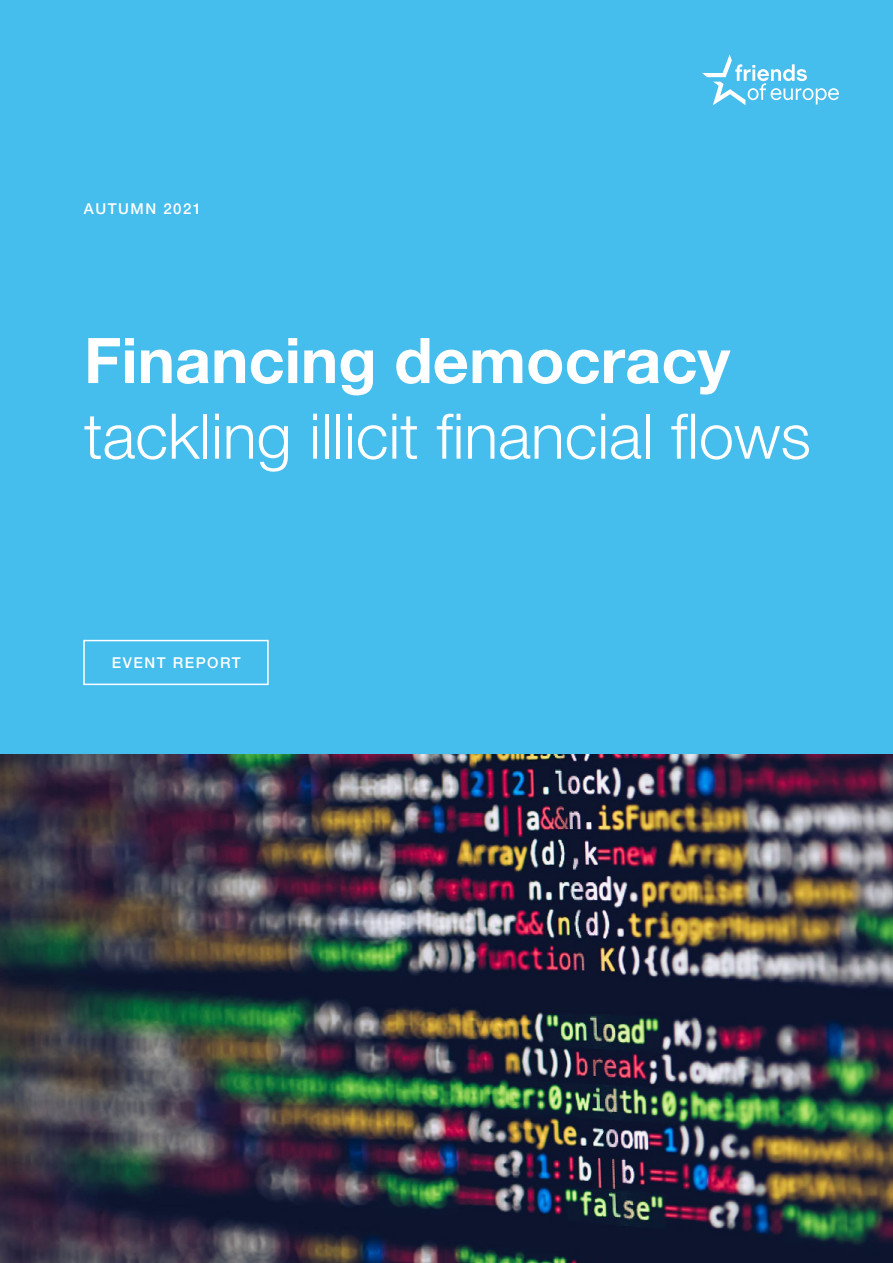
<style>
.page{position:relative;width:893px;height:1263px;background:#fff}
.page>*{position:absolute;margin:0;border:0;box-sizing:border-box;transform-origin:0 0}
.t1{font:300 63px "Helvetica Neue LT Std";color:#fff}
.t2{font:700 63px "Helvetica Neue LT Std";color:#fff}
.t3{font:500 15px "Helvetica Neue LT Std";letter-spacing:.1em;color:#fff}
</style>
<div class="page">
<div style="left:0;top:0;width:893px;height:755px;background:#45bded"></div>
<div style="left:83px;top:640px;width:186px;height:45px;border:2px solid #fff"></div>
<svg style="left:702px;top:54px;width:137px;height:51px"></svg>
<img style="left:0;top:755px;width:893px;height:508px">
<p class="t3" style="left:84px;top:200px;width:119px">AUTUMN 2021</p>
<p class="t2" style="left:84px;top:322px;width:648px">Financing democracy</p>
<p class="t1" style="left:84px;top:398px;width:728px">tackling illicit financial flows</p>
<p class="t3" style="left:112px;top:653px;width:131px">EVENT REPORT</p>
</div>
